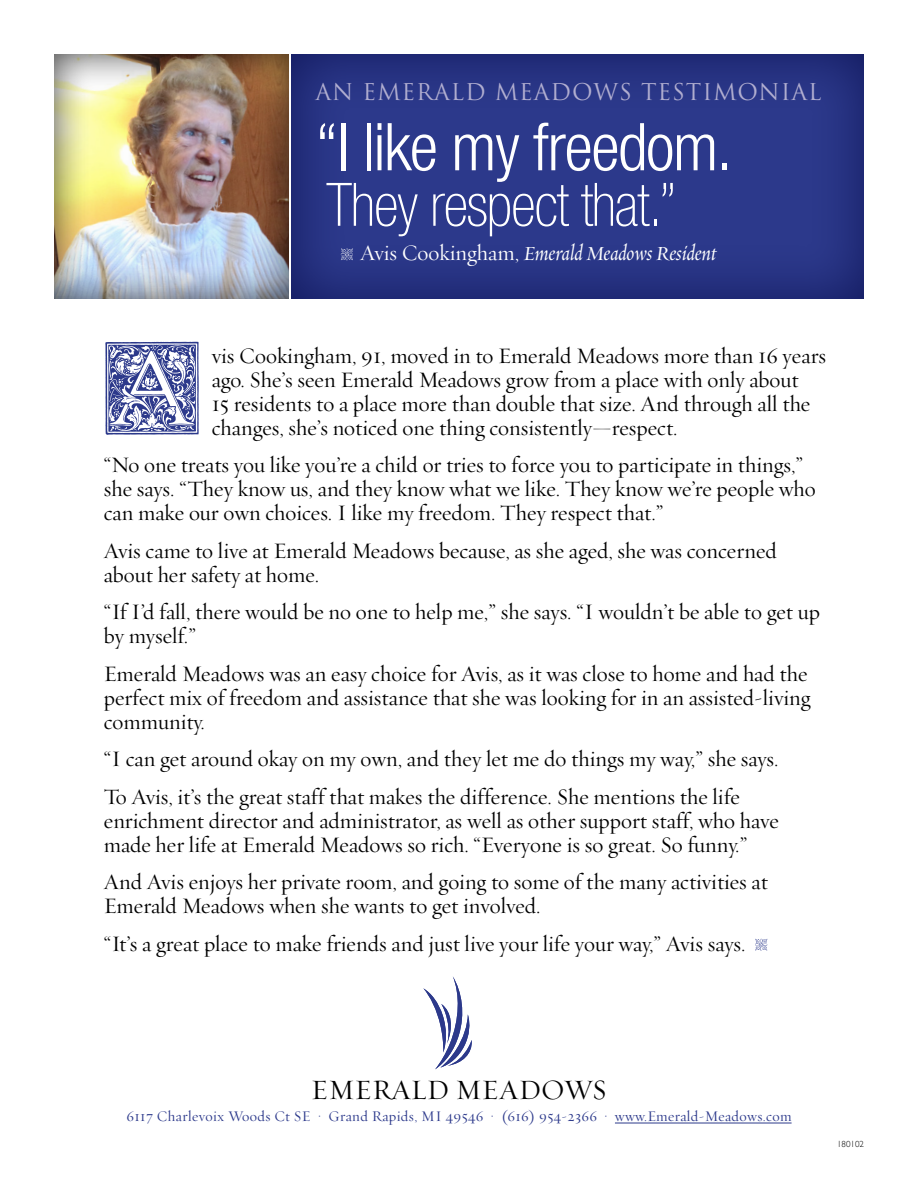
<style>
.page{position:relative;width:918px;height:1188px;background:#fff}
.page>*{position:absolute;margin:0;border:0;box-sizing:border-box;transform-origin:0 0}
.t1{font:96px "Cloister Initials";color:#2c398b}
.t2{font:300 condensed 66px "Helvetica Neue";letter-spacing:-.02em;color:#fff}
.t3{font:100 condensed 60px "Helvetica Neue";letter-spacing:-.02em;color:#fff}
.t4{font:28.5px "Requiem Display HTF Roman";letter-spacing:.285em;color:#000}
.t5{font:22.5px/24px "Requiem Display HTF Roman";color:#000}
.t6{font:22.5px "Requiem Display HTF Italic";color:#fff}
.t7{font:22.5px "Trajan Pro";letter-spacing:.04em;color:#b1aed0}
.t8{font:15px "Requiem Display HTF Roman";letter-spacing:.025em;color:#2c398b}
.t9{font:300 9px "Gill Sans";color:#000}
.s1{font-family:"Requiem Display HTF Roman"}
</style>
<div class="page">
<svg style="left:755px;top:939px;width:12px;height:12px"></svg>
<div style="left:277px;top:42px;width:600px;height:258px;background:#2c398b;opacity:.75"></div>
<div style="left:41px;top:43px;width:261px;height:258px;background:#000;opacity:.75"></div>
<svg style="left:341px;top:249px;width:12px;height:11px"></svg>
<hr style="left:615px;top:1123px;width:177px;height:1px;background:#2c398b">
<svg style="left:423px;top:977px;width:49px;height:92px"></svg>
<p class="t7" style="left:315px;top:78px;width:199px">AN EME RALD MEA</p>
<p class="t7" style="left:551px;top:78px;width:272px">DOWS TE STIMONIAL</p>
<h2 class="t2" style="left:315px;top:109px;width:419px">“I like my freedom.</h2>
<h3 class="t3" style="left:326px;top:171px;width:352px">They respect that.”</h3>
<p class="t6" style="left:360px;top:243px;width:358px"><span class="s1">Avis Cookingham,</span> Emerald Meadows Resident</p>
<h1 class="t1" style="left:104px;top:342px;width:98px">A</h1>
<p class="t5" style="left:212px;top:344px;width:616px">vis Cookingham, 91, moved in to Emerald Meadows more than 16 years ago. She’s seen Emerald Meadows grow from a place with only about<br>15 residents to a place more than double that size. And through all the changes, she’s noticed one thing consistently—respect.</p>
<p class="t5" style="left:104px;top:454px;width:714px">“No one treats you like you’re a child or tries to force you to participate in things,” she says. “They know us, and they know what we like. They know we’re people who can make our own choices. I like my freedom. They respect that.”</p>
<p class="t5" style="left:104px;top:539px;width:675px">Avis came to live at Emerald Meadows because, as she aged, she was concerned about her safety at home.</p>
<p class="t5" style="left:104px;top:601px;width:718px">“If I’d fall, there would be no one to help me,” she says. “I wouldn’t be able to get up by myself.”</p>
<p class="t5" style="left:104px;top:662px;width:708px">Emerald Meadows was an easy choice for Avis, as it was close to home and had the perfect mix of freedom and assistance that she was looking for in an assisted-living community.</p>
<p class="t5" style="left:104px;top:741px;width:676px;line-height:37.5px">“I can get around okay on my own, and they let me do things my way,” she says.<br>To Avis, it’s the great staff that makes the difference. She mentions the life</p>
<p class="t5" style="left:104px;top:809px;width:677px">enrichment director and administrator, as well as other support staff, who have made her life at Emerald Meadows so rich. “Everyone is so great. So funny.”</p>
<p class="t5" style="left:104px;top:871px;width:666px">And Avis enjoys her private room, and going to some of the many activities at<br>Emerald Meadows when she wants to get involved.</p>
<p class="t5" style="left:104px;top:932px;width:643px">“It’s a great place to make friends and just live your life your way,” Avis says.</p>
<p class="t4" style="left:311px;top:1073px;width:292px">Eme rald Meadows</p>
<p class="t8" style="left:126px;top:1107px;width:667px">6117 Charlevoix Woods Ct SE • Grand Rapids, MI 49546 • (616) 954-2366 • www.Emerald-Meadows.com</p>
<p class="t9" style="left:837px;top:1137px;width:28px">180102</p>
</div>
